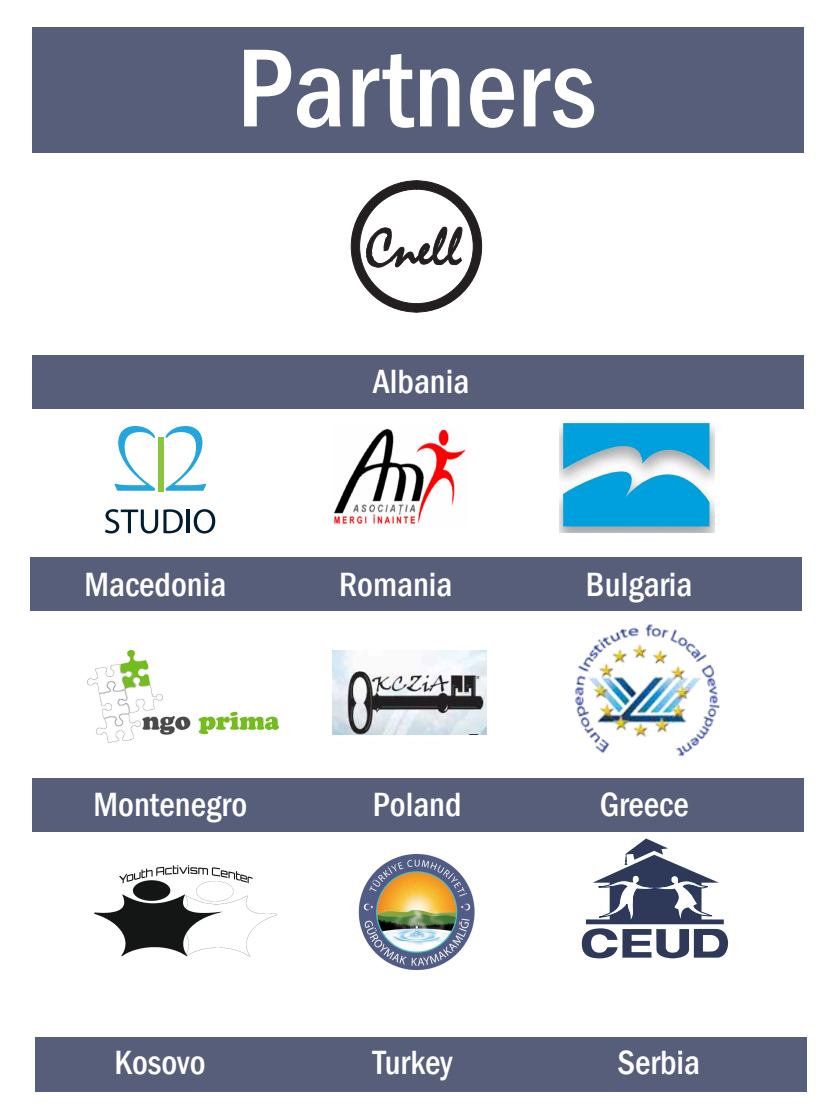
<style>
.page{position:relative;width:827px;height:1113px;background:#fff}
.page>*{position:absolute;margin:0;border:0;box-sizing:border-box;transform-origin:0 0}
.t1{font:500 condensed 114.9px "Franklin Gothic";color:#fff}
.t2{font:56.5px "Mistral";color:#231f20}
.t3{font:500 condensed 34.55px "Franklin Gothic";color:#fff}
</style>
<div class="page">
<div style="left:35px;top:1037px;width:771px;height:54px;background:#575e79"></div>
<div style="left:32px;top:778px;width:772px;height:53px;background:#575e79"></div>
<div style="left:30px;top:557px;width:772px;height:54px;background:#575e79"></div>
<div style="left:32px;top:355px;width:772px;height:54px;background:#575e79"></div>
<div style="left:32px;top:27px;width:772px;height:125px;background:#575e79"></div>
<img style="left:94px;top:865px;width:184px;height:92px">
<img style="left:333px;top:428px;width:133px;height:97px">
<img style="left:87px;top:650px;width:192px;height:93px">
<svg style="left:582px;top:838px;width:146px;height:120px"></svg>
<img style="left:560px;top:420px;width:154px;height:112px">
<svg style="left:351px;top:180px;width:131px;height:132px"></svg>
<svg style="left:105px;top:509px;width:78px;height:24px"></svg>
<hr style="left:187px;top:509px;width:3px;height:24px;background:#001d33">
<svg style="left:194px;top:509px;width:21px;height:24px"></svg>
<svg style="left:115px;top:426px;width:40px;height:65px"></svg>
<svg style="left:166px;top:426px;width:40px;height:65px"></svg>
<div style="left:158px;top:437px;width:6px;height:54px;background:#8bc53f"></div>
<img style="left:358px;top:854px;width:117px;height:115px">
<img style="left:575px;top:624px;width:145px;height:133px">
<img style="left:333px;top:650px;width:154px;height:84px">
<h1 class="t1" style="left:237px;top:13px;width:361px">Partners</h1>
<h2 class="t2" style="left:366px;top:214px;width:97px">Cnell</h2>
<p class="t3" style="left:373px;top:359px;width:98px">Albania</p>
<p class="t3" style="left:84px;top:561px;width:143px">Macedonia</p>
<p class="t3" style="left:339px;top:561px;width:115px">Romania</p>
<p class="t3" style="left:586px;top:561px;width:108px">Bulgaria</p>
<p class="t3" style="left:93px;top:782px;width:155px">Montenegro</p>
<p class="t3" style="left:373px;top:782px;width:90px">Poland</p>
<p class="t3" style="left:600px;top:782px;width:90px">Greece</p>
<p class="t3" style="left:115px;top:1039px;width:92px">Kosovo</p>
<p class="t3" style="left:373px;top:1039px;width:81px">Turkey</p>
<p class="t3" style="left:618px;top:1039px;width:84px">Serbia</p>
</div>
